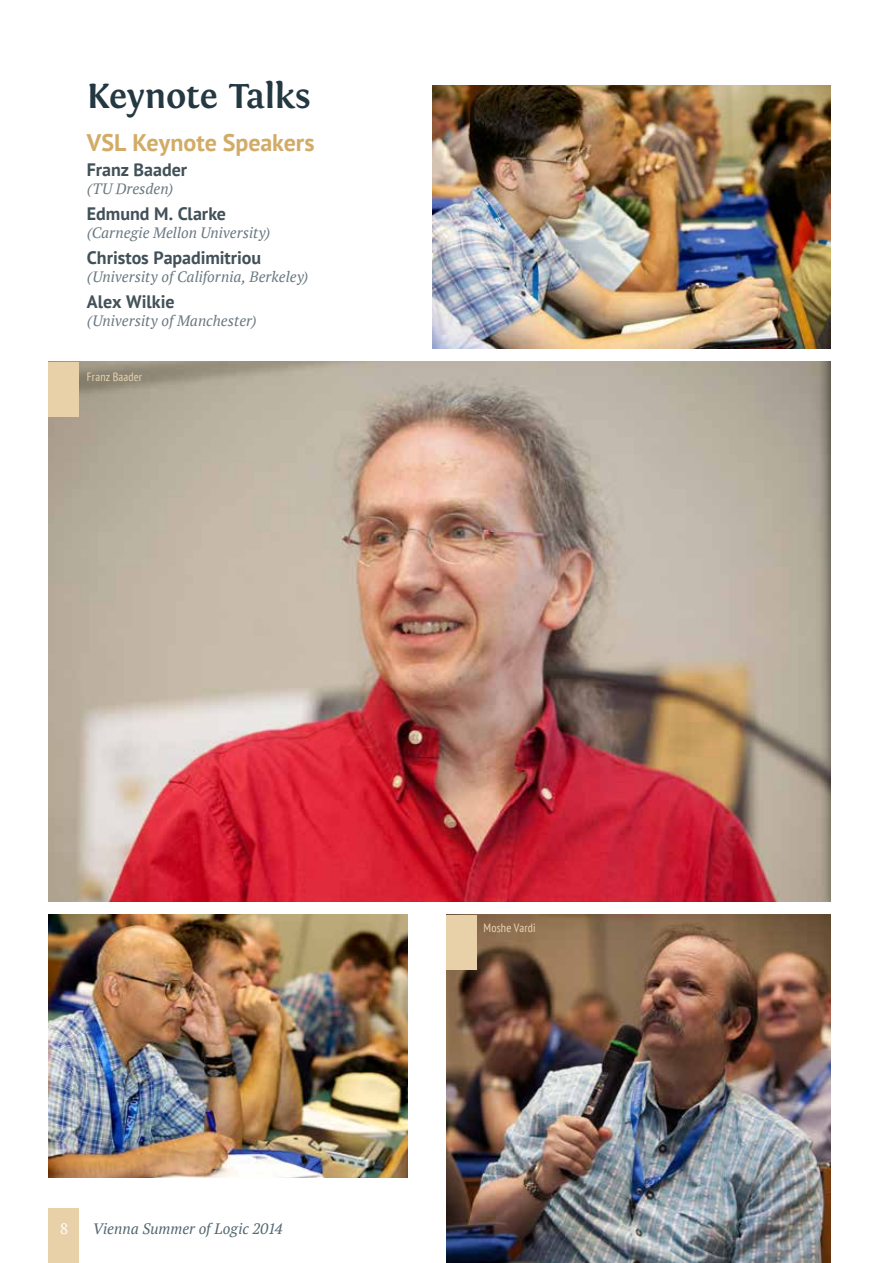
<style>
.page{position:relative;width:893px;height:1263px;background:#fff}
.page>*{position:absolute;margin:0;border:0;box-sizing:border-box;transform-origin:0 0}
.t1{font:700 36px "Fontin";letter-spacing:-.015em;color:#243842}
.t2{font:700 24px "PT Sans";letter-spacing:-.005em;color:#d2ab67}
.t3{font:700 18px "PT Sans";letter-spacing:-.005em;color:#425159}
.t4{font:italic 15px "PT Serif";color:#697880}
.t5{font:italic 15px "PT Serif";color:#546670}
.t6{font:15px "PT Serif";color:#fff}
.t7{font:condensed 12px "PT Sans";letter-spacing:.01em;color:#ead5b2}
</style>
<div class="page">
<div style="left:49px;top:1208px;width:30px;height:55px;background:#e8d0a9"></div>
<img style="left:49px;top:362px;width:781px;height:539px">
<img style="left:49px;top:915px;width:359px;height:263px">
<img style="left:446px;top:915px;width:384px;height:348px">
<div style="left:49px;top:362px;width:30px;height:55px;background:#e8d0a9"></div>
<div style="left:446px;top:915px;width:31px;height:55px;background:#e8d0a9"></div>
<img style="left:432px;top:85px;width:398px;height:263px">
<h1 class="t1" style="left:87px;top:76px;width:225px">Keynote Talks</h1>
<h2 class="t2" style="left:87px;top:126px;width:229px">VSL Keynote Speakers</h2>
<p class="t3" style="left:87px;top:158px;width:102px">Franz Baader</p>
<p class="t4" style="left:87px;top:180px;width:88px">(TU Dresden)</p>
<p class="t3" style="left:87px;top:202px;width:141px">Edmund M. Clarke</p>
<p class="t4" style="left:87px;top:223px;width:185px">(Carnegie Mellon University)</p>
<p class="t3" style="left:87px;top:246px;width:176px">Christos Papadimitriou</p>
<p class="t4" style="left:87px;top:267px;width:223px">(University of California, Berkeley)</p>
<p class="t3" style="left:87px;top:290px;width:89px">Alex Wilkie</p>
<p class="t4" style="left:87px;top:311px;width:171px">(University of Manchester)</p>
<p class="t7" style="left:87px;top:370px;width:57px">Franz Baader</p>
<p class="t6" style="left:60px;top:1219px;width:9px">8</p>
<p class="t5" style="left:93px;top:1219px;width:192px">Vienna Summer of Logic 2014</p>
<p class="t7" style="left:484px;top:920px;width:54px">Moshe Vardi</p>
</div>
